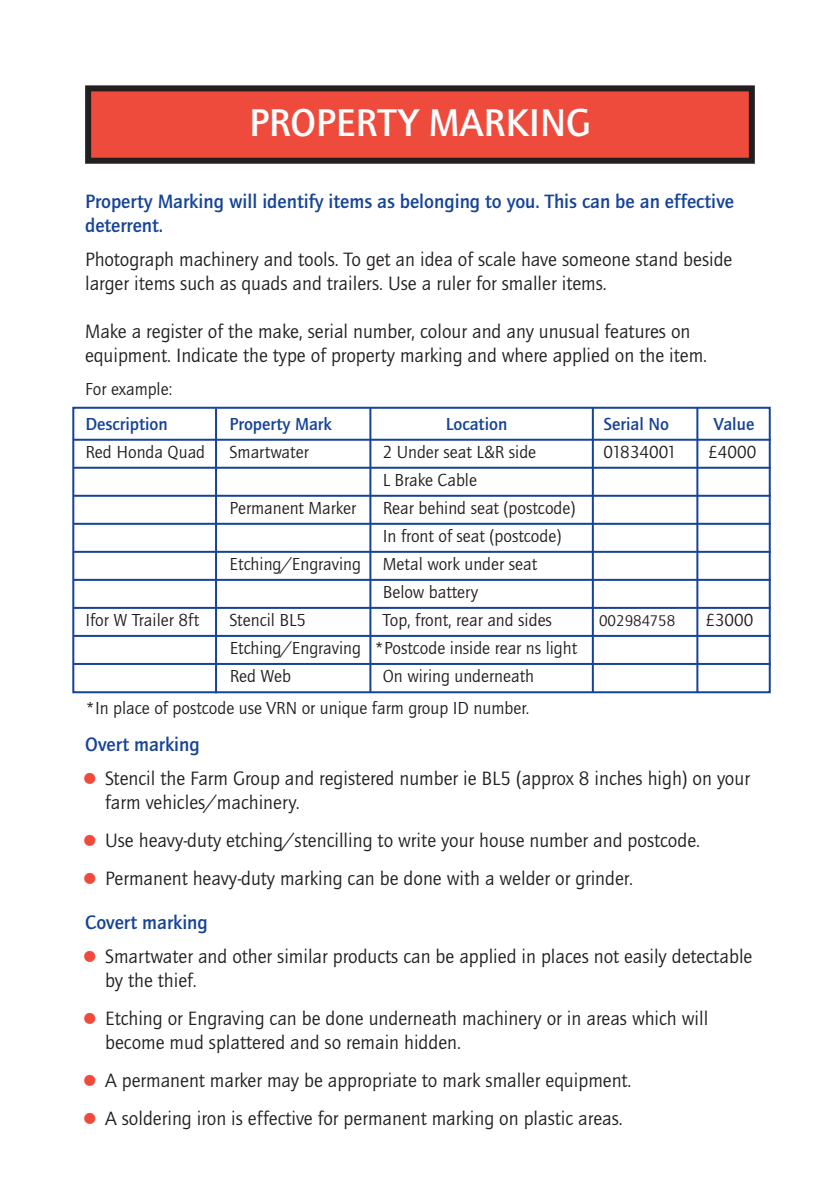
<style>
.page{position:relative;width:840px;height:1191px;background:#fff}
.page>*{position:absolute;margin:0;border:0;box-sizing:border-box;transform-origin:0 0}
.t1{font:700 40px "Quay Itc T";color:#fff}
.t2{font:40px/62px "Quay Itc T";color:#ef4b3d}
.t3{font:20px/24px "Quay Itc T";color:#231f20}
.t4{font:700 20px/24px "Quay Itc T";color:#154398}
.t5{font:18px/28px "Quay Itc T";color:#231f20}
.t6{font:700 18px "Quay Itc T";color:#154398}
.t7{font:16px "Quay Itc T";color:#231f20}
</style>
<div class="page">
<div style="left:72px;top:407px;width:698px;height:286px;border:2px solid #154398"></div>
<hr style="left:73px;top:439px;width:697px;height:2px;background:#154398">
<hr style="left:73px;top:467px;width:697px;height:2px;background:#154398">
<hr style="left:73px;top:495px;width:697px;height:2px;background:#154398">
<hr style="left:73px;top:523px;width:697px;height:2px;background:#154398">
<hr style="left:73px;top:551px;width:697px;height:2px;background:#154398">
<hr style="left:73px;top:579px;width:697px;height:2px;background:#154398">
<hr style="left:73px;top:607px;width:697px;height:2px;background:#154398">
<hr style="left:73px;top:635px;width:697px;height:2px;background:#154398">
<hr style="left:73px;top:663px;width:697px;height:2px;background:#154398">
<hr style="left:215px;top:408px;width:2px;height:285px;background:#154398">
<hr style="left:369px;top:408px;width:2px;height:284px;background:#154398">
<hr style="left:591px;top:407px;width:2px;height:285px;background:#154398">
<hr style="left:696px;top:408px;width:2px;height:284px;background:#154398">
<div style="left:88px;top:88px;width:663px;height:73px;background:#ef4b3d"></div>
<div style="left:85px;top:85px;width:669px;height:79px;border:6px solid #231f20"></div>
<h1 class="t1" style="left:249px;top:99px;width:343px">PROPERTY MARKING</h1>
<p class="t4" style="left:85px;top:189px;width:650px">Property Marking will identify items as belonging to you. This can be an effective deterrent.</p>
<p class="t3" style="left:85px;top:247px;width:648px">Photograph machinery and tools. To get an idea of scale have someone stand beside larger items such as quads and trailers. Use a ruler for smaller items.</p>
<p class="t3" style="left:85px;top:319px;width:623px">Make a register of the make, serial number, colour and any unusual features on equipment. Indicate the type of property marking and where applied on the item.</p>
<p class="t5" style="left:85px;top:374px;width:88px">For example:</p>
<p class="t6" style="left:85px;top:413px;width:84px">Description</p>
<p class="t6" style="left:229px;top:413px;width:103px">Property Mark</p>
<p class="t6" style="left:445px;top:413px;width:63px">Location</p>
<p class="t6" style="left:603px;top:413px;width:67px">Serial No</p>
<p class="t6" style="left:713px;top:413px;width:42px">Value</p>
<p class="t5" style="left:85px;top:437px;width:121px">Red Honda Quad</p>
<p class="t5" style="left:229px;top:437px;width:81px">Smartwater</p>
<p class="t5" style="left:382px;top:437px;width:155px">2 Under seat L&amp;R side</p>
<p class="t5" style="left:603px;top:437px;width:75px">01834001</p>
<p class="t5" style="left:707px;top:437px;width:49px">£4000</p>
<p class="t5" style="left:382px;top:465px;width:96px">L Brake Cable</p>
<p class="t5" style="left:229px;top:493px;width:128px">Permanent Marker</p>
<p class="t5" style="left:382px;top:493px;width:194px">Rear behind seat (postcode)</p>
<p class="t5" style="left:382px;top:521px;width:180px">In front of seat (postcode)</p>
<p class="t5" style="left:229px;top:549px;width:309px">Etching/Engraving Metal work under seat</p>
<p class="t5" style="left:382px;top:577px;width:97px">Below battery</p>
<p class="t5" style="left:85px;top:605px;width:115px">Ifor W Trailer 8ft</p>
<p class="t5" style="left:229px;top:605px;width:78px">Stencil BL5</p>
<p class="t5" style="left:382px;top:605px;width:170px">Top, front, rear and sides</p>
<p class="t7" style="left:598px;top:611px;width:78px">002984758</p>
<p class="t5" style="left:705px;top:605px;width:49px">£3000</p>
<p class="t5" style="left:229px;top:633px;width:349px">Etching/Engraving *Postcode inside rear ns light<br>Red Web</p>
<p class="t5" style="left:85px;top:659px;width:450px;line-height:32px;text-align:right">On wiring underneath<br>*In place of postcode use VRN or unique farm group ID number.</p>
<p class="t4" style="left:85px;top:732px;width:116px">Overt marking</p>
<p class="t3" style="left:105px;top:766px;width:646px">Stencil the Farm Group and registered number ie BL5 (approx 8 inches high) on your farm vehicles/machinery.</p>
<p class="t3" style="left:105px;top:821px;width:596px;line-height:38px">Use heavy-duty etching/stencilling to write your house number and postcode.<br>Permanent heavy-duty marking can be done with a welder or grinder.</p>
<p class="t4" style="left:85px;top:910px;width:124px">Covert marking</p>
<p class="t3" style="left:105px;top:944px;width:648px">Smartwater and other similar products can be applied in places not easily detectable by the thief.</p>
<p class="t3" style="left:105px;top:1006px;width:604px">Etching or Engraving can be done underneath machinery or in areas which will become mud splattered and so remain hidden.</p>
<p class="t3" style="left:105px;top:1061px;width:527px;line-height:38px">A permanent marker may be appropriate to mark smaller equipment.<br>A soldering iron is effective for permanent marking on plastic areas.</p>
<h1 class="t2" style="left:76px;top:747px;width:28px">• •</h1>
<h1 class="t2" style="left:76px;top:839px;width:28px;line-height:78px">• •</h1>
<h1 class="t2" style="left:76px;top:987px;width:28px">• •</h1>
<h1 class="t2" style="left:76px;top:1087px;width:28px">•</h1>
</div>
